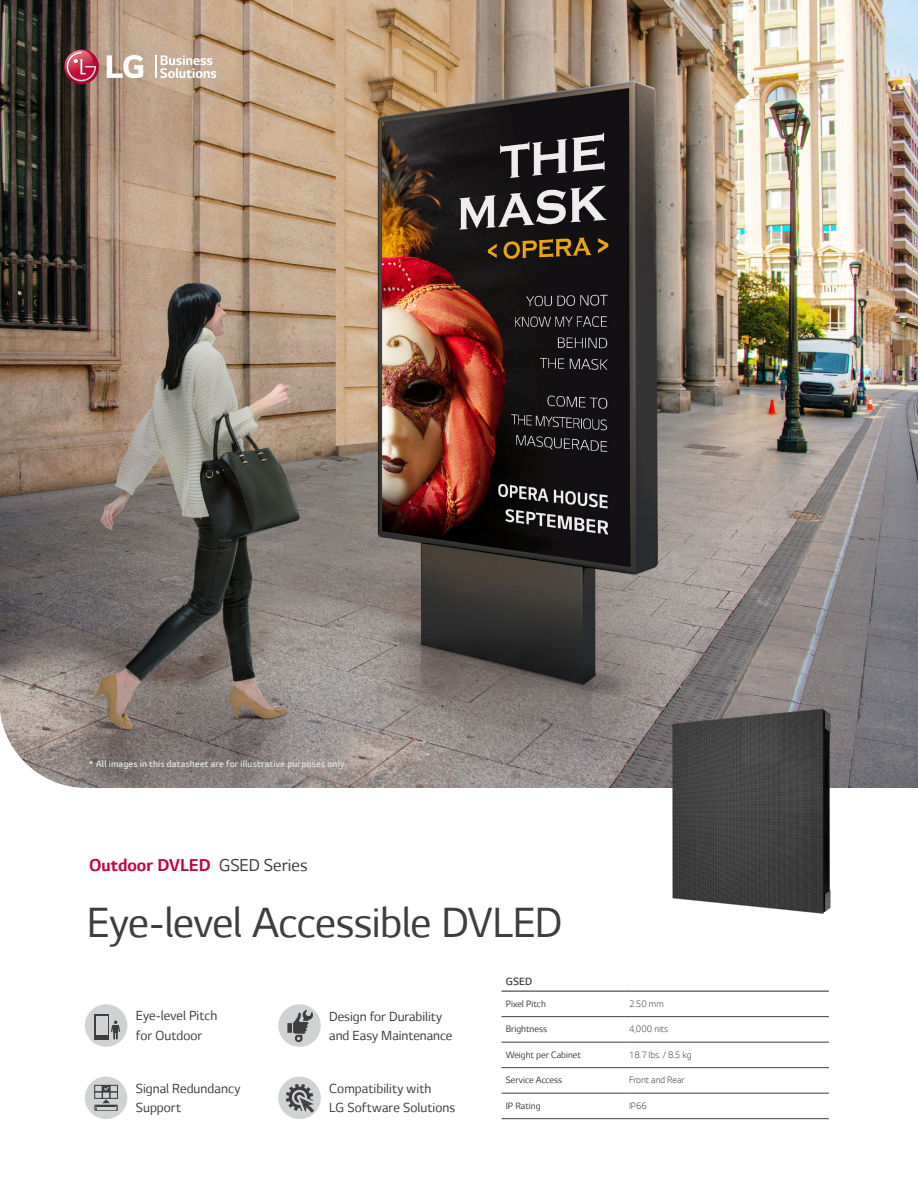
<style>
.page{position:relative;width:918px;height:1188px;background:#fff}
.page>*{position:absolute;margin:0;border:0;box-sizing:border-box;transform-origin:0 0}
.t1{font:48px "LG Smart";letter-spacing:-.01em;color:#3e3e3f}
.t2{font:700 19.5px "LG Smart";color:#c0073e}
.t3{font:15px "LG Smart";color:#3e3e3f}
.t4{font:300 12px "LG Smart";color:#3e3e3f}
.t5{font:10.5px "LG Smart";color:#3e3e3f}
.t6{font:300 10.5px "LG Smart";letter-spacing:.015em;color:#e1e2e4}
.t7{font:300 10.5px "LG Smart";color:#3e3e3f}
.s1{font-weight:400;color:#3e3e3f}
</style>
<div class="page">
<img style="left:0;top:0;width:918px;height:575px">
<svg style="left:0;top:575px;width:918px;height:213px;background:#7f7876"></svg>
<hr style="left:502px;top:1016px;width:123px;height:1px;background:#3e3e3f">
<hr style="left:625px;top:1016px;width:204px;height:1px;background:#3e3e3f">
<hr style="left:502px;top:1042px;width:123px;height:1px;background:#3e3e3f">
<hr style="left:502px;top:1067px;width:123px;height:1px;background:#3e3e3f">
<hr style="left:502px;top:1093px;width:123px;height:1px;background:#3e3e3f">
<hr style="left:625px;top:1042px;width:204px;height:1px;background:#3e3e3f">
<hr style="left:625px;top:1067px;width:204px;height:1px;background:#3e3e3f">
<hr style="left:625px;top:1093px;width:204px;height:1px;background:#3e3e3f">
<hr style="left:502px;top:1118px;width:123px;height:1px;background:#3e3e3f">
<hr style="left:625px;top:1118px;width:204px;height:1px;background:#3e3e3f">
<hr style="left:502px;top:991px;width:123px;height:1px;background:#3e3e3f">
<hr style="left:625px;top:991px;width:204px;height:1px;background:#3e3e3f">
<div style="left:278px;top:1077px;width:43px;height:42px;background:#d1d2d4;border-radius:50%"></div>
<svg style="left:286px;top:1084px;width:28px;height:29px"></svg>
<div style="left:278px;top:1004px;width:43px;height:43px;background:#d1d2d4;border-radius:50%"></div>
<svg style="left:293px;top:1010px;width:20px;height:33px"></svg>
<div style="left:287px;top:1023px;width:6px;height:10px;background:#3e3e3f"></div>
<div style="left:286px;top:1022px;width:7px;height:12px;border:1px solid #d1d2d4"></div>
<div style="left:85px;top:1004px;width:42px;height:43px;background:#d1d2d4;border-radius:50%"></div>
<div style="left:94px;top:1014px;width:15px;height:26px;background:#3e3e3f"></div>
<div style="left:96px;top:1016px;width:12px;height:19px;background:#d1d2d4"></div>
<svg style="left:111px;top:1021px;width:9px;height:19px"></svg>
<img style="left:644px;top:705px;width:212px;height:209px">
<svg style="left:155px;top:55px;width:61px;height:23px"></svg>
<svg style="left:107px;top:55px;width:36px;height:23px"></svg>
<svg style="left:64px;top:49px;width:35px;height:35px"></svg>
<svg style="left:63px;top:50px;width:34px;height:32px"></svg>
<div style="left:85px;top:1077px;width:42px;height:42px;background:#d1d2d4;border-radius:50%"></div>
<svg style="left:94px;top:1105px;width:24px;height:6px"></svg>
<div style="left:102px;top:1085px;width:8px;height:7px;background:#3e3e3f"></div>
<div style="left:110px;top:1085px;width:8px;height:7px;border:1px solid #3e3e3f"></div>
<div style="left:94px;top:1085px;width:9px;height:7px;border:1px solid #3e3e3f"></div>
<div style="left:102px;top:1092px;width:8px;height:7px;border:1px solid #3e3e3f"></div>
<div style="left:110px;top:1092px;width:8px;height:7px;border:1px solid #3e3e3f"></div>
<div style="left:94px;top:1092px;width:9px;height:7px;border:1px solid #3e3e3f"></div>
<svg style="left:103px;top:1086px;width:6px;height:5px"></svg>
<svg style="left:96px;top:1099px;width:21px;height:11px"></svg>
<p class="t6" style="left:89px;top:758px;width:259px">* All images in this datasheet are for illustrative purposes only.</p>
<p class="t2" style="left:89px;top:854px;width:220px">Outdoor DVLED <span class="s1">GSED Series</span></p>
<p class="t1" style="left:87px;top:896px;width:477px">Eye-level Accessible DVLED</p>
<p class="t4" style="left:506px;top:975px;width:28px">GSED</p>
<p class="t5" style="left:506px;top:998px;width:42px">Pixel Pitch</p>
<p class="t7" style="left:629px;top:998px;width:36px">2.50 mm</p>
<p class="t5" style="left:506px;top:1023px;width:43px">Brightness</p>
<p class="t7" style="left:629px;top:1023px;width:41px">4,000 nits</p>
<p class="t5" style="left:506px;top:1049px;width:77px">Weight per Cabinet</p>
<p class="t7" style="left:629px;top:1049px;width:64px">18.7 Ibs. / 8.5 kg</p>
<p class="t5" style="left:506px;top:1074px;width:58px">Service Access</p>
<p class="t7" style="left:629px;top:1074px;width:57px">Front and Rear</p>
<p class="t5" style="left:506px;top:1100px;width:36px">IP Rating</p>
<p class="t7" style="left:629px;top:1100px;width:20px">IP66</p>
<p class="t3" style="left:136px;top:1008px;width:83px">Eye-level Pitch</p>
<p class="t3" style="left:136px;top:1027px;width:68px">for Outdoor</p>
<p class="t3" style="left:329px;top:1008px;width:114px">Design for Durability</p>
<p class="t3" style="left:329px;top:1027px;width:125px">and Easy Maintenance</p>
<p class="t3" style="left:136px;top:1080px;width:106px">Signal Redundancy</p>
<p class="t3" style="left:136px;top:1100px;width:47px">Support</p>
<p class="t3" style="left:329px;top:1080px;width:104px">Compatibility with</p>
<p class="t3" style="left:329px;top:1100px;width:127px">LG Software Solutions</p>
</div>
